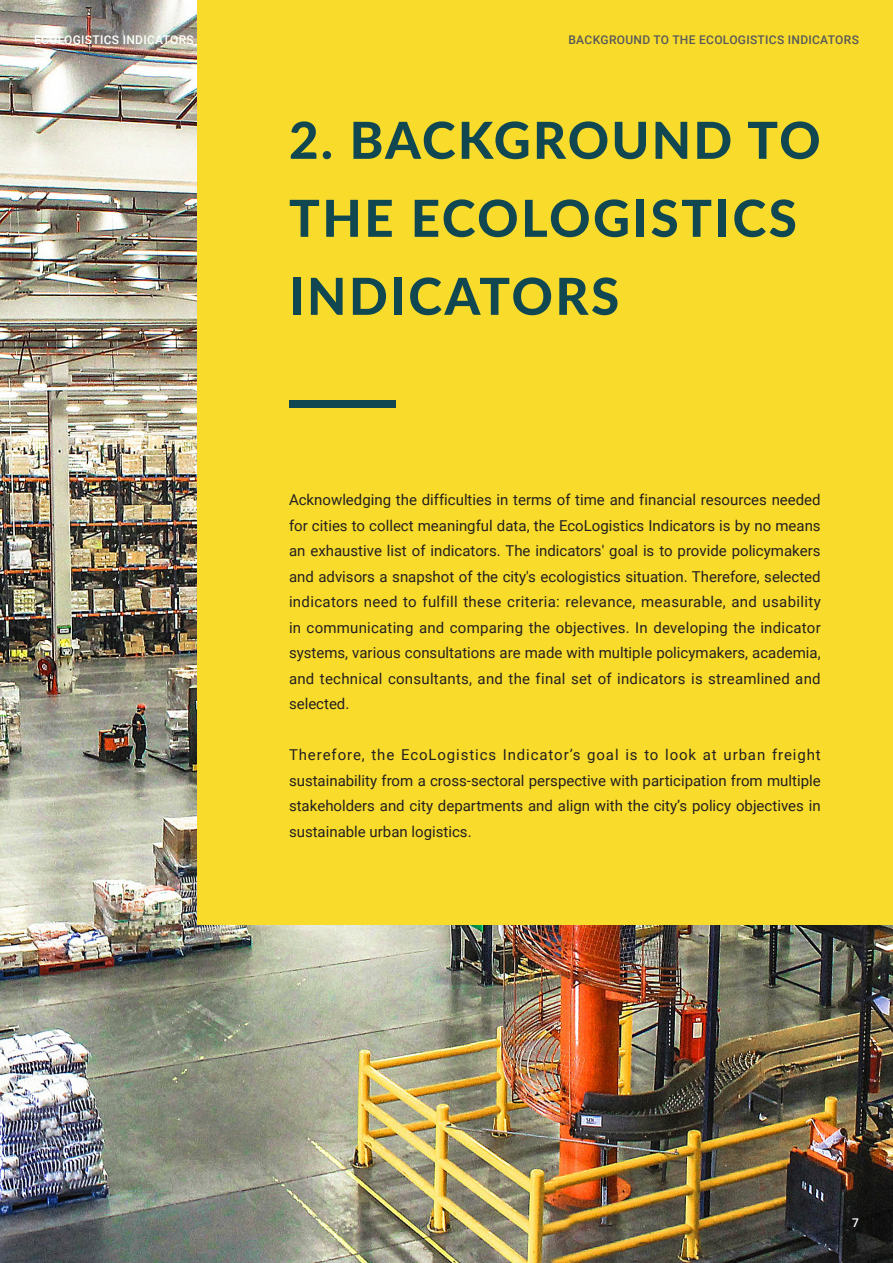
<style>
.page{position:relative;width:893px;height:1263px;background:#fff}
.page>*{position:absolute;margin:0;border:0;box-sizing:border-box;transform-origin:0 0}
.t1{font:800 51px/78px "Lato";letter-spacing:.05em;color:#114751}
.內文{font:15px/25.5px "Roboto";color:#231f20;text-align:justify}
.t2{font:500 12px "Roboto";letter-spacing:.025em;color:#57585a}
.t3{font:500 12px "Roboto";letter-spacing:.025em;color:#fff}
</style>
<div class="page">
<img style="left:0;top:0;width:893px;height:1263px">
<div style="left:198px;top:0;width:695px;height:924px;background:#f9dc2b"></div>
<div style="left:289px;top:400px;width:106px;height:7px;background:#114751"></div>
<p class="t3" style="left:34px;top:32px;width:161px">ECOLOGISTICS INDICATORS</p>
<p class="t2" style="left:568px;top:32px;width:292px">BACKGROUND TO THE ECOLOGISTICS INDICATORS</p>
<p class="t1" style="left:289px;top:99px;width:533px">2. BACKGROUND TO<br>THE ECOLOGISTICS</p>
<p class="t1" style="left:289px;top:255px;width:332px">INDICATORS</p>
<p class="內文" style="left:289px;top:487px;width:533px">Acknowledging the difficulties in terms of time and financial resources needed for cities to collect meaningful data, the EcoLogistics Indicators is by no means an exhaustive list of indicators. The indicators' goal is to provide policymakers and advisors a snapshot of the city's ecologistics situation. Therefore, selected indicators need to fulfill these criteria: relevance, measurable, and usability in communicating and comparing the objectives. In developing the indicator systems, various consultations are made with multiple policymakers, academia, and technical consultants, and the final set of indicators is streamlined and selected.</p>
<p class="內文" style="left:289px;top:742px;width:533px">Therefore, the EcoLogistics Indicator’s goal is to look at urban freight sustainability from a cross-sectoral perspective with participation from multiple stakeholders and city departments and align with the city’s policy objectives in sustainable urban logistics.</p>
<p class="t3" style="left:852px;top:1214px;width:8px">7</p>
</div>
